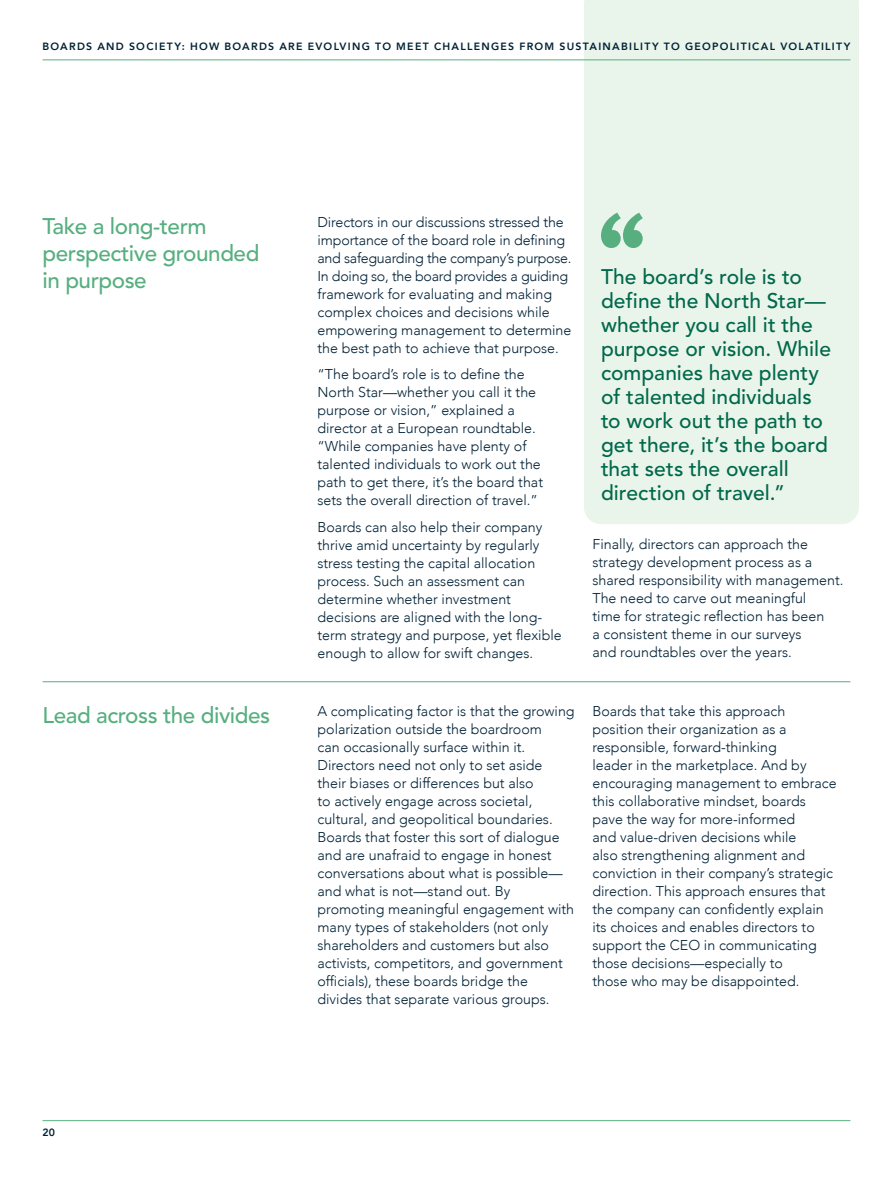
<style>
.page{position:relative;width:893px;height:1188px;background:#fff}
.page>*{position:absolute;margin:0;border:0;box-sizing:border-box;transform-origin:0 0}
.t1{font:500 22.5px/27px "Avenir";letter-spacing:-.02em;color:#57af80}
.t2{font:500 21px/24px "Avenir";color:#00684b}
.t3{font:300 14.25px/18px "Avenir";color:#002136}
.t4{font:800 10.5px "Avenir";letter-spacing:.12em;color:#002136}
</style>
<div class="page">
<div style="left:584px;top:0;width:275px;height:524px;background:#e9f4ea"></div>
<hr style="left:43px;top:59px;width:807px;height:1px;background:#57af80">
<hr style="left:43px;top:681px;width:807px;height:1px;background:#57af80">
<svg style="left:601px;top:213px;width:42px;height:35px"></svg>
<hr style="left:43px;top:1120px;width:807px;height:1px;background:#57af80">
<p class="t4" style="left:43px;top:38px;width:809px">BOARDS AND SOCIETY: HOW BOARDS ARE EVOLVING TO MEET CHALLENGES FROM SUSTAINABILITY TO GEOPOLITICAL VOLATILITY</p>
<h1 class="t1" style="left:43px;top:214px;width:218px">Take a long-term perspective grounded in purpose</h1>
<p class="t3" style="left:317px;top:213px;width:256px">Directors in our discussions stressed the importance of the board role in defining and safeguarding the company’s purpose.<br>In doing so, the board provides a guiding framework for evaluating and making complex choices and decisions while empowering management to determine the best path to achieve that purpose.</p>
<p class="t3" style="left:317px;top:365px;width:227px">“The board’s role is to define the North Star—whether you call it the purpose or vision,” explained a director at a European roundtable. “While companies have plenty of talented individuals to work out the path to get there, it’s the board that sets the overall direction of travel.”</p>
<p class="t3" style="left:317px;top:518px;width:246px">Boards can also help their company thrive amid uncertainty by regularly stress testing the capital allocation process. Such an assessment can determine whether investment decisions are aligned with the long&shy;term strategy and purpose, yet flexible enough to allow for swift changes.</p>
<h2 class="t2" style="left:601px;top:266px;width:231px">The board’s role is to define the North Star— whether you call it the purpose or vision. While companies have plenty of talented individuals to work out the path to get there, it’s the board that sets the overall direction of travel.”</h2>
<p class="t3" style="left:592px;top:535px;width:253px">Finally, directors can approach the strategy development process as a shared responsibility with management.<br>The need to carve out meaningful<br>time for strategic reflection has been<br>a consistent theme in our surveys<br>and roundtables over the years.</p>
<h1 class="t1" style="left:43px;top:703px;width:229px">Lead across the divides</h1>
<p class="t3" style="left:317px;top:702px;width:259px">A complicating factor is that the growing polarization outside the boardroom<br>can occasionally surface within it.<br>Directors need not only to set aside their biases or differences but also<br>to actively engage across societal, cultural, and geopolitical boundaries.<br>Boards that foster this sort of dialogue and are unafraid to engage in honest conversations about what is possible— and what is not—stand out. By promoting meaningful engagement with many types of stakeholders (not only shareholders and customers but also activists, competitors, and government officials), these boards bridge the divides that separate various groups.</p>
<p class="t3" style="left:592px;top:702px;width:246px">Boards that take this approach position their organization as a responsible, forward-thinking<br>leader in the marketplace. And by encouraging management to embrace this collaborative mindset, boards pave the way for more-informed<br>and value-driven decisions while<br>also strengthening alignment and conviction in their company’s strategic direction. This approach ensures that the company can confidently explain its choices and enables directors to support the CEO in communicating those decisions—especially to<br>those who may be disappointed.</p>
<p class="t4" style="left:43px;top:1124px;width:14px">20</p>
</div>
